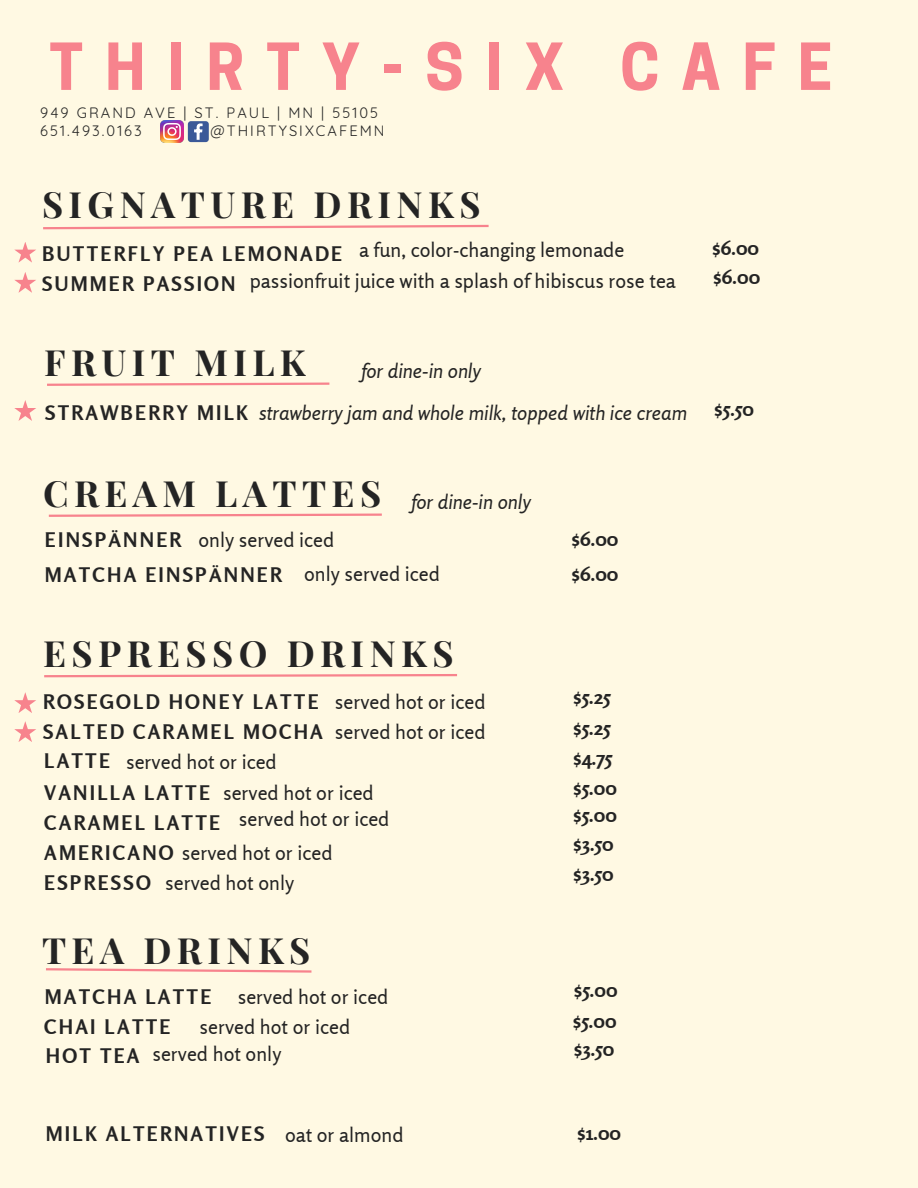
<style>
.page{position:relative;width:918px;height:1188px;background:#fff9e3}
.page>*{position:absolute;margin:0;border:0;box-sizing:border-box;transform-origin:0 0}
.t1{font:700 60.75px "Cooper Hewitt";letter-spacing:.36em;color:#f7838d}
.t2{font:700 36.15px "Playfair Display";letter-spacing:.15em;color:#242424}
.t3{font:700 20.1px "Rosario";letter-spacing:.11em;color:#242424}
.t4{font:20.1px "Rosario";color:#242424}
.t5{font:italic 20.1px "Rosario";color:#242424}
.t6{font:14.7px "Quicksand";letter-spacing:.14em;color:#242424}
.s1{font-weight:700}
</style>
<div class="page">
<img style="left:161px;top:120px;width:22px;height:23px">
<svg style="left:188px;top:121px;width:21px;height:21px"></svg>
<svg style="left:43px;top:224px;width:446px;height:6px"></svg>
<svg style="left:47px;top:382px;width:283px;height:4px"></svg>
<svg style="left:48px;top:513px;width:334px;height:4px"></svg>
<svg style="left:44px;top:674px;width:413px;height:4px"></svg>
<svg style="left:46px;top:968px;width:266px;height:5px"></svg>
<svg style="left:14px;top:692px;width:22px;height:21px"></svg>
<svg style="left:14px;top:721px;width:22px;height:21px"></svg>
<svg style="left:14px;top:242px;width:22px;height:21px"></svg>
<svg style="left:14px;top:272px;width:22px;height:21px"></svg>
<svg style="left:14px;top:400px;width:22px;height:21px"></svg>
<p class="t1" style="left:49px;top:44px;width:785px">THIRTY-SIX CAFE</p>
<p class="t6" style="left:40px;top:103px;width:340px">949 GRAND AVE | ST. PAUL | MN | 55105</p>
<p class="t6" style="left:40px;top:122px;width:103px">651.493.0163</p>
<p class="t6" style="left:211px;top:122px;width:176px">@THIRTYSIXCAFEMN</p>
<p class="t2" style="left:42px;top:179px;width:440px">SIGNATURE DRINKS</p>
<p class="t4" style="left:359px;top:238px;width:267px">a fun, color-changing lemonade</p>
<p class="t4" style="left:250px;top:268px;width:428px">passionfruit juice with a splash of hibiscus rose tea</p>
<p class="t3" style="left:42px;top:241px;width:302px">BUTTERFLY PEA LEMONADE</p>
<p class="t3" style="left:42px;top:271px;width:195px">SUMMER PASSION</p>
<p class="t2" style="left:44px;top:337px;width:263px">FRUIT MILK</p>
<p class="t5" style="left:361px;top:359px;width:121px">for dine-in only</p>
<p class="t3" style="left:45px;top:400px;width:204px">STRAWBERRY MILK</p>
<p class="t5" style="left:259px;top:400px;width:429px">strawberry jam and whole milk, topped with ice cream</p>
<p class="t2" style="left:43px;top:468px;width:340px">CREAM LATTES</p>
<p class="t3" style="left:45px;top:528px;width:138px">EINSPÄNNER</p>
<p class="t4" style="left:198px;top:528px;width:137px">only served iced</p>
<p class="t5" style="left:411px;top:490px;width:121px">for dine-in only</p>
<p class="t3" style="left:571px;top:526px;width:49px">$6.00</p>
<p class="t3" style="left:45px;top:563px;width:239px">MATCHA EINSPÄNNER</p>
<p class="t4" style="left:304px;top:561px;width:137px">only served iced</p>
<p class="t3" style="left:571px;top:561px;width:49px">$6.00</p>
<p class="t2" style="left:43px;top:628px;width:412px">ESPRESSO DRINKS</p>
<p class="t4" style="left:335px;top:689px;width:152px">served hot or iced</p>
<p class="t4" style="left:335px;top:720px;width:152px">served hot or iced</p>
<p class="t3" style="left:43px;top:689px;width:277px">ROSEGOLD HONEY LATTE</p>
<p class="t3" style="left:43px;top:720px;width:281px">SALTED CARAMEL MOCHA</p>
<p class="t3" style="left:44px;top:748px;width:67px">LATTE</p>
<p class="t3" style="left:44px;top:780px;width:167px">VANILLA LATTE</p>
<p class="t3" style="left:44px;top:810px;width:177px">CARAMEL LATTE</p>
<p class="t4" style="left:44px;top:840px;width:290px"><span class="s1">AMERICANO</span> served hot or iced</p>
<p class="t3" style="left:44px;top:871px;width:108px">ESPRESSO</p>
<p class="t4" style="left:126px;top:750px;width:152px">served hot or iced</p>
<p class="t4" style="left:223px;top:780px;width:152px">served hot or iced</p>
<p class="t4" style="left:239px;top:807px;width:152px">served hot or iced</p>
<p class="t4" style="left:165px;top:871px;width:131px">served hot only</p>
<p class="t2" style="left:42px;top:925px;width:270px">TEA DRINKS</p>
<p class="t4" style="left:238px;top:984px;width:152px">served hot or iced</p>
<p class="t4" style="left:199px;top:1014px;width:152px">served hot or iced</p>
<p class="t4" style="left:152px;top:1041px;width:131px">served hot only</p>
<p class="t3" style="left:45px;top:984px;width:168px">MATCHA LATTE</p>
<p class="t3" style="left:44px;top:1014px;width:128px">CHAI LATTE</p>
<p class="t3" style="left:46px;top:1043px;width:95px">HOT TEA</p>
<p class="t3" style="left:573px;top:685px;width:39px">$5.25</p>
<p class="t3" style="left:573px;top:715px;width:39px">$5.25</p>
<p class="t3" style="left:573px;top:745px;width:41px">$4.75</p>
<p class="t3" style="left:573px;top:775px;width:45px">$5.00</p>
<p class="t3" style="left:573px;top:802px;width:45px">$5.00</p>
<p class="t3" style="left:573px;top:831px;width:42px">$3.50</p>
<p class="t3" style="left:573px;top:861px;width:42px">$3.50</p>
<p class="t3" style="left:574px;top:977px;width:45px">$5.00</p>
<p class="t3" style="left:573px;top:1009px;width:45px">$5.00</p>
<p class="t3" style="left:574px;top:1036px;width:42px">$3.50</p>
<p class="t3" style="left:46px;top:1122px;width:220px">MILK ALTERNATIVES</p>
<p class="t4" style="left:285px;top:1122px;width:120px">oat or almond</p>
<p class="t3" style="left:577px;top:1120px;width:45px">$1.00</p>
<p class="t3" style="left:712px;top:235px;width:49px">$6.00</p>
<p class="t3" style="left:713px;top:265px;width:49px">$6.00</p>
<p class="t3" style="left:714px;top:396px;width:41px">$5.50</p>
</div>
